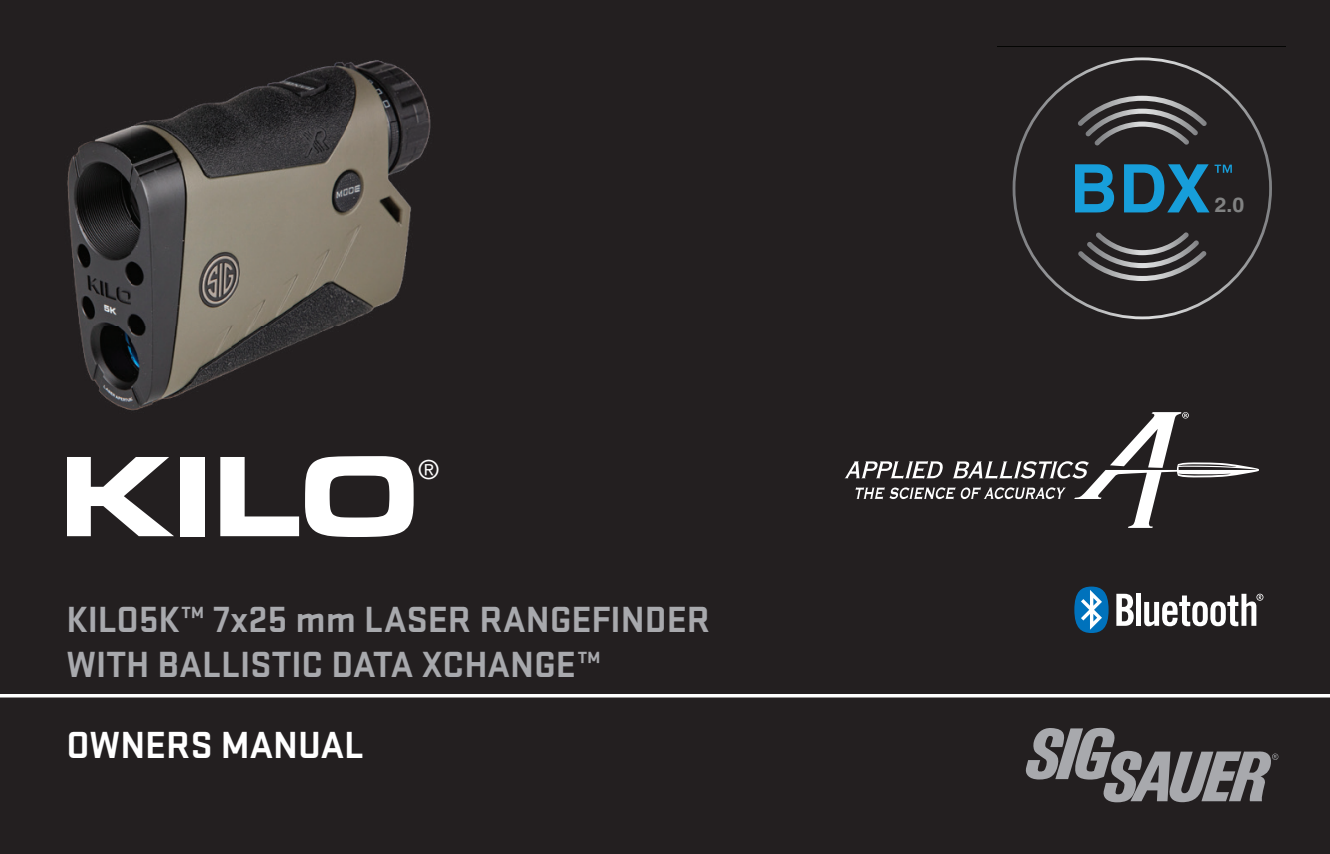
<style>
.page{position:relative;width:1330px;height:854px;background:#fff}
.page>*{position:absolute;margin:0;border:0;box-sizing:border-box;transform-origin:0 0}
.t1{font:700 expanded 118.65px "Eurostile MN";color:#fff}
.t2{font:700 39.2px "Stratum 2";color:#fff}
.t3{font:700 37.8px/45.5px "Stratum 2";color:#a8a9ad}
.t4{font:26.6px "Vectora LH";color:#fff}
.t5{font:700 20.3px "Helvetica";color:#818282;scale:1.05 1}
</style>
<div class="page">
<div style="left:0;top:0;width:1329px;height:853px;background:#231f20"></div>
<hr style="left:0;top:694px;width:1329px;height:3px;background:#fff">
<svg style="left:1025px;top:727px;width:253px;height:75px"></svg>
<svg style="left:1116px;top:593px;width:17px;height:32px"></svg>
<div style="left:1135px;top:593px;width:5px;height:32px;background:#fff"></div>
<svg style="left:1144px;top:593px;width:119px;height:33px"></svg>
<svg style="left:1074px;top:586px;width:34px;height:46px;background:#3981b1"></svg>
<svg style="left:1012px;top:57px;width:259px;height:262px"></svg>
<svg style="left:1077px;top:96px;width:129px;height:49px"></svg>
<svg style="left:1077px;top:232px;width:129px;height:49px"></svg>
<svg style="left:1074px;top:164px;width:40px;height:48px"></svg>
<svg style="left:1123px;top:164px;width:108px;height:48px"></svg>
<hr style="left:997px;top:46px;width:287px;height:1px;background:#040503">
<svg style="left:844px;top:412px;width:414px;height:115px"></svg>
<img style="left:67px;top:60px;width:364px;height:351px">
<h1 class="t1" style="left:60px;top:428px;width:359px">KILO</h1>
<p class="t4" style="left:418px;top:453px;width:23px">®</p>
<p class="t3" style="left:66px;top:594px;width:645px">KILO5K™ 7x25 mm LASER RANGEFINDER<br>WITH BALLISTIC DATA XCHANGE™</p>
<p class="t2" style="left:66px;top:717px;width:299px">OWNERS MANUAL</p>
<p class="t5" style="left:1214px;top:191px;width:30px">2.0</p>
</div>
